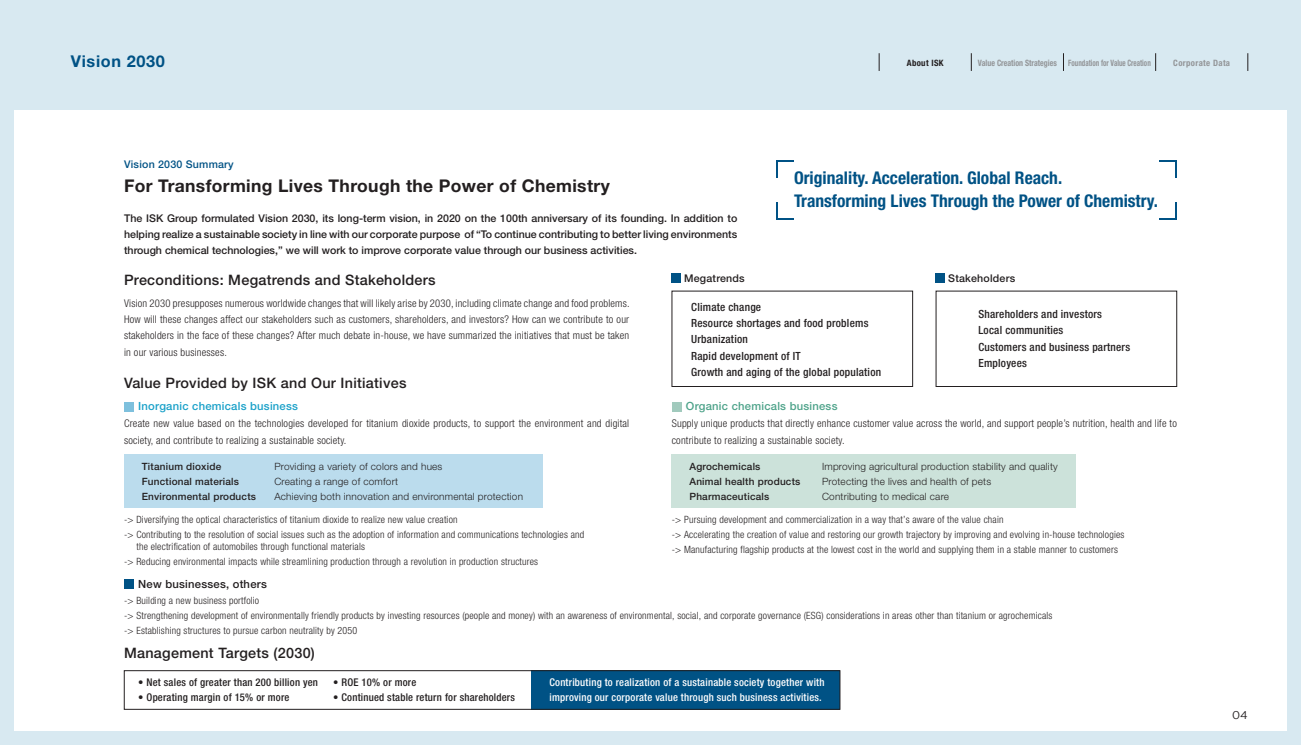
<style>
.page{position:relative;width:1301px;height:745px;background:#fff}
.page>*{position:absolute;margin:0;border:0;box-sizing:border-box;transform-origin:0 0}
.t1{font:700 condensed 17.5px "Helvetica Neue LT Std";color:#005285}
.t2{font:700 17.5px "Helvetica Neue LT Std";letter-spacing:.02em;color:#231f20}
.t3{font:700 16.25px "Helvetica Neue LT Std";letter-spacing:.04em;color:#005285}
.t4{font:500 14.38px "Helvetica Neue LT Std";letter-spacing:.02em;color:#231f20}
.t5{font:500 condensed 11.25px "Helvetica Neue LT Std";letter-spacing:.02em;color:#231f20}
.t6{font:500 11.25px "Helvetica Neue LT Std";letter-spacing:.02em;color:#1aa1c9}
.t7{font:500 11.25px "Helvetica Neue LT Std";letter-spacing:.02em;color:#4ea38a}
.t8{font:500 11.25px "Helvetica Neue LT Std";letter-spacing:.02em;color:#231f20}
.t9{font:11.25px "Gotham";color:#231f20}
.t10{font:300 condensed 10.62px/16.2px "Helvetica Neue LT Std";letter-spacing:.02em;color:#231f20}
.t11{font:500 10.62px/16.2px "Helvetica Neue LT Std";color:#231f20;text-align:justify}
.t12{font:500 condensed 10.62px/15px "Helvetica Neue LT Std";letter-spacing:.02em;color:#fff}
.t13{font:500 condensed 10.62px "Helvetica Neue LT Std";letter-spacing:.02em;color:#231f20}
.t14{font:500 10.62px "Helvetica Neue LT Std";letter-spacing:.02em;color:#231f20}
.t15{font:500 10.62px "Helvetica Neue LT Std";letter-spacing:.02em;color:#005285}
.t16{font:300 condensed 10px "Helvetica Neue LT Std";letter-spacing:.02em;color:#231f20}
.t17{font:300 10px "Helvetica Neue LT Std";letter-spacing:.02em;color:#231f20}
.t18{font:500 10px "Helvetica Neue LT Std";letter-spacing:.02em;color:#231f20}
.t19{font:700 condensed 8.75px "Helvetica Neue LT Std";color:#939598;scale:.8 1}
.t20{font:700 condensed 8.75px "Helvetica Neue LT Std";color:#939598;scale:.9 1}
.t21{font:700 condensed 8.75px "Helvetica Neue LT Std";letter-spacing:.04em;color:#939598}
.t22{font:700 condensed 8.75px "Helvetica Neue LT Std";letter-spacing:.04em;color:#231f20}
</style>
<div class="page">
<div style="left:0;top:0;width:1300px;height:744px;background:#d8e9f1"></div>
<div style="left:14px;top:110px;width:1272px;height:620px;background:#fff"></div>
<div style="left:124px;top:454px;width:418px;height:53px;background:#bbdced"></div>
<div style="left:671px;top:454px;width:404px;height:53px;background:#cce2da"></div>
<div style="left:531px;top:670px;width:309px;height:39px;background:#005285"></div>
<div style="left:124px;top:401px;width:10px;height:10px;background:#7ec0dd"></div>
<div style="left:671px;top:401px;width:10px;height:10px;background:#a1cabd"></div>
<div style="left:124px;top:578px;width:10px;height:10px;background:#005285"></div>
<div style="left:671px;top:274px;width:10px;height:9px;background:#005285"></div>
<div style="left:935px;top:274px;width:10px;height:9px;background:#005285"></div>
<div style="left:124px;top:670px;width:716px;height:39px;border:1px solid #231f20"></div>
<svg style="left:1159px;top:160px;width:17px;height:17px"></svg>
<svg style="left:776px;top:160px;width:18px;height:17px"></svg>
<svg style="left:776px;top:202px;width:18px;height:18px"></svg>
<svg style="left:1159px;top:202px;width:17px;height:18px"></svg>
<svg style="left:879px;top:53px;width:1px;height:18px"></svg>
<svg style="left:971px;top:53px;width:1px;height:18px"></svg>
<svg style="left:1063px;top:53px;width:1px;height:18px"></svg>
<svg style="left:1155px;top:53px;width:1px;height:18px"></svg>
<svg style="left:1247px;top:53px;width:1px;height:18px"></svg>
<p class="t3" style="left:71px;top:51px;width:96px">Vision 2030</p>
<p class="t15" style="left:124px;top:158px;width:111px">Vision 2030 Summary</p>
<p class="t2" style="left:124px;top:175px;width:487px">For Transforming Lives Through the Power of Chemistry</p>
<p class="t11" style="left:124px;top:209px;width:614px">The ISK Group formulated Vision 2030, its long-term vision, in 2020 on the 100th anniversary of its founding. In addition to helping realize a sustainable society in line with our corporate purpose of “To continue contributing to better living environments through chemical technologies,” we will work to improve corporate value through our business activities.</p>
<p class="t22" style="left:906px;top:57px;width:38px">About ISK</p>
<p class="t20" style="left:977px;top:57px;width:89px">Value Creation Strategies</p>
<p class="t19" style="left:1068px;top:57px;width:105px">Foundation for Value Creation</p>
<p class="t21" style="left:1173px;top:57px;width:58px">Corporate Data</p>
<p class="t1" style="left:794px;top:167px;width:270px">Originality. Acceleration. Global Reach.</p>
<p class="t1" style="left:794px;top:190px;width:365px">Transforming Lives Through the Power of Chemistry.</p>
<p class="t4" style="left:124px;top:271px;width:313px">Preconditions: Megatrends and Stakeholders</p>
<p class="t10" style="left:124px;top:294px;width:507px;text-align:justify">Vision 2030 presupposes numerous worldwide changes that will likely arise by 2030, including climate change and food problems.<br>How will these changes affect our stakeholders such as customers, shareholders, and investors? How can we contribute to our stakeholders in the face of these changes? After much debate in-house, we have summarized the initiatives that must be taken in our various businesses.</p>
<p class="t4" style="left:124px;top:374px;width:284px">Value Provided by ISK and Our Initiatives</p>
<p class="t14" style="left:684px;top:272px;width:62px">Megatrends</p>
<p class="t14" style="left:948px;top:272px;width:68px">Stakeholders</p>
<p class="t5" style="left:691px;top:300px;width:71px">Climate change</p>
<p class="t5" style="left:691px;top:316px;width:179px">Resource shortages and food problems</p>
<p class="t5" style="left:691px;top:332px;width:58px">Urbanization</p>
<p class="t5" style="left:691px;top:349px;width:111px">Rapid development of IT</p>
<p class="t5" style="left:691px;top:365px;width:191px">Growth and aging of the global population</p>
<p class="t5" style="left:978px;top:307px;width:125px">Shareholders and investors</p>
<p class="t5" style="left:978px;top:323px;width:87px">Local communities</p>
<p class="t5" style="left:978px;top:339px;width:153px">Customers and business partners</p>
<p class="t5" style="left:978px;top:356px;width:50px">Employees</p>
<p class="t6" style="left:138px;top:399px;width:161px">Inorganic chemicals business</p>
<p class="t7" style="left:686px;top:399px;width:153px">Organic chemicals business</p>
<p class="t10" style="left:124px;top:415px;width:506px">Create new value based on the technologies developed for titanium dioxide products, to support the environment and digital society, and contribute to realizing a sustainable society.</p>
<p class="t18" style="left:142px;top:459px;width:81px">Titanium dioxide</p>
<p class="t17" style="left:274px;top:459px;width:170px">Providing a variety of colors and hues</p>
<p class="t18" style="left:142px;top:474px;width:99px">Functional materials</p>
<p class="t17" style="left:274px;top:474px;width:125px">Creating a range of comfort</p>
<p class="t18" style="left:142px;top:489px;width:116px">Environmental products</p>
<p class="t17" style="left:274px;top:489px;width:250px">Achieving both innovation and environmental protection</p>
<p class="t10" style="left:671px;top:415px;width:506px">Supply unique products that directly enhance customer value across the world, and support people’s nutrition, health and life to contribute to realizing a sustainable society.</p>
<p class="t18" style="left:689px;top:459px;width:72px">Agrochemicals</p>
<p class="t17" style="left:822px;top:459px;width:237px">Improving agricultural production stability and quality</p>
<p class="t18" style="left:689px;top:474px;width:112px">Animal health products</p>
<p class="t17" style="left:822px;top:474px;width:171px">Protecting the lives and health of pets</p>
<p class="t18" style="left:689px;top:489px;width:81px">Pharmaceuticals</p>
<p class="t17" style="left:822px;top:489px;width:128px">Contributing to medical care</p>
<p class="t16" style="left:124px;top:513px;width:335px">-&gt; Diversifying the optical characteristics of titanium dioxide to realize new value creation</p>
<p class="t16" style="left:124px;top:528px;width:462px">-&gt; Contributing to the resolution of social issues such as the adoption of information and communications technologies and</p>
<p class="t16" style="left:136px;top:540px;width:230px">the electrification of automobiles through functional materials</p>
<p class="t16" style="left:124px;top:555px;width:415px">-&gt; Reducing environmental impacts while streamlining production through a revolution in production structures</p>
<p class="t16" style="left:124px;top:594px;width:137px">-&gt; Building a new business portfolio</p>
<p class="t16" style="left:124px;top:609px;width:930px">-&gt; Strengthening development of environmentally friendly products by investing resources (people and money) with an awareness of environmental, social, and corporate governance (ESG) considerations in areas other than titanium or agrochemicals</p>
<p class="t16" style="left:124px;top:624px;width:235px">-&gt; Establishing structures to pursue carbon neutrality by 2050</p>
<p class="t16" style="left:671px;top:513px;width:333px">-&gt; Pursuing development and commercialization in a way that’s aware of the value chain</p>
<p class="t16" style="left:671px;top:528px;width:454px">-&gt; Accelerating the creation of value and restoring our growth trajectory by improving and evolving in-house technologies</p>
<p class="t16" style="left:671px;top:543px;width:447px">-&gt; Manufacturing flagship products at the lowest cost in the world and supplying them in a stable manner to customers</p>
<p class="t8" style="left:138px;top:576px;width:130px">New businesses, others</p>
<p class="t4" style="left:124px;top:643px;width:192px">Management Targets (2030)</p>
<p class="t13" style="left:138px;top:675px;width:181px">• Net sales of greater than 200 billion yen</p>
<p class="t13" style="left:138px;top:690px;width:153px">• Operating margin of 15% or more</p>
<p class="t13" style="left:333px;top:675px;width:85px">• ROE 10% or more</p>
<p class="t13" style="left:333px;top:690px;width:183px">• Continued stable return for shareholders</p>
<p class="t12" style="left:549px;top:674px;width:276px">Contributing to realization of a sustainable society together with improving our corporate value through such business activities.</p>
<p class="t9" style="left:1232px;top:708px;width:17px">04</p>
</div>
